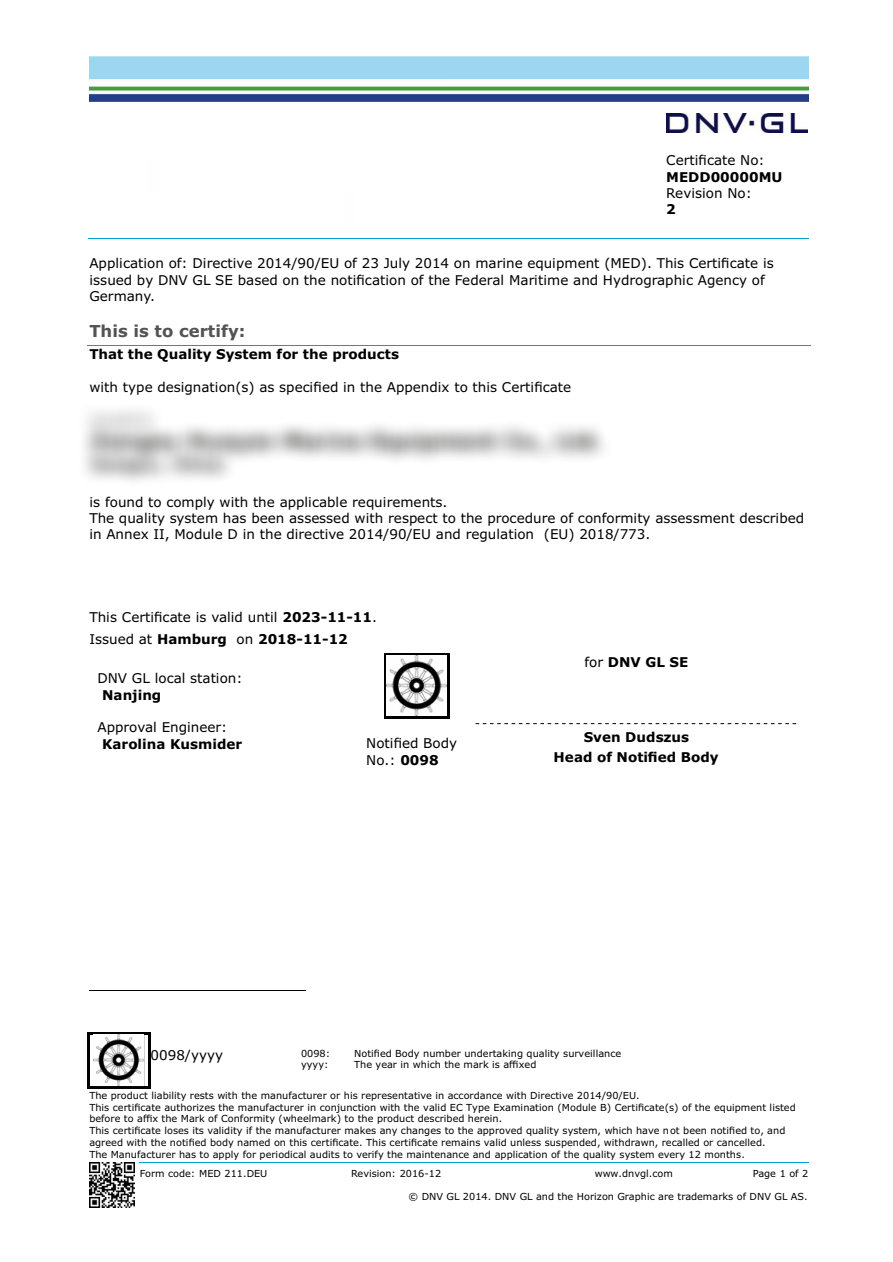
<style>
.page{position:relative;width:893px;height:1262px;background:#fff}
.page>*{position:absolute;margin:0;border:0;box-sizing:border-box;transform-origin:0 0}
.t1{font:700 16.5px "Verdana";color:#535353}
.t2{font:13.5px/16.4px "Verdana";color:#000}
.t3{font:700 13.5px/20.7px "Verdana";color:#000;text-align:center}
.t4{font:9.75px/11.9px "Verdana";color:#000}
.s1{font-weight:700}
.s2{font-weight:400}
</style>
<div class="page">
<hr style="left:140px;top:1162px;width:211px;height:1px;background:#009fda">
<hr style="left:351px;top:1162px;width:186px;height:1px;background:#009fda">
<hr style="left:538px;top:1162px;width:135px;height:1px;background:#009fda">
<hr style="left:673px;top:1162px;width:135px;height:1px;background:#009fda">
<img style="left:89px;top:57px;width:719px;height:45px">
<img style="left:89px;top:1162px;width:45px;height:45px">
<img style="left:666px;top:113px;width:141px;height:19px">
<hr style="left:88px;top:238px;width:578px;height:1px;background:#009fda">
<hr style="left:665px;top:238px;width:143px;height:1px;background:#009fda">
<hr style="left:87px;top:345px;width:723px;height:1px;background:#009fda">
<hr style="left:386px;top:653px;width:61px;height:2px;background:#000">
<hr style="left:384px;top:655px;width:2px;height:61px;background:#000">
<hr style="left:447px;top:655px;width:2px;height:61px;background:#000">
<hr style="left:386px;top:716px;width:61px;height:2px;background:#000">
<svg style="left:475px;top:723px;width:322px;height:1px"></svg>
<hr style="left:89px;top:989px;width:216px;height:1px;background:#000">
<hr style="left:89px;top:1032px;width:59px;height:2px;background:#000">
<hr style="left:87px;top:1034px;width:2px;height:52px;background:#000">
<hr style="left:89px;top:1086px;width:59px;height:2px;background:#000">
<hr style="left:148px;top:1034px;width:3px;height:52px;background:#000">
<img style="left:386px;top:655px;width:61px;height:61px">
<img style="left:93px;top:1034px;width:52px;height:52px">
<h2 class="t2" style="left:666px;top:153px;width:100px">Certificate No:</h2>
<h2 class="t3" style="left:666px;top:167px;width:118px">MEDD00000MU</h2>
<h2 class="t2" style="left:666px;top:186px;width:87px">Revision No:</h2>
<h2 class="t3" style="left:666px;top:200px;width:11px">2</h2>
<h2 class="t2" style="left:89px;top:256px;width:685px">Application of: Directive 2014/90/EU of 23 July 2014 on marine equipment (MED). This Certificate is issued by DNV GL SE based on the notification of the Federal Maritime and Hydrographic Agency of<br>Germany.</h2>
<h1 class="t1" style="left:89px;top:324px;width:157px">This is to certify:</h1>
<h2 class="t3" style="left:89px;top:345px;width:311px">That the Quality System for the products</h2>
<h2 class="t2" style="left:89px;top:380px;width:483px">with type designation(s) as specified in the Appendix to this Certificate</h2>
<h2 class="t2" style="left:89px;top:494px;width:716px">is found to comply with the applicable requirements.<br>The quality system has been assessed with respect to the procedure of conformity assessment described in Annex II, Module D in the directive 2014/90/EU and regulation (EU) 2018/773.</h2>
<h2 class="t2" style="left:89px;top:606px;width:289px;line-height:22.8px">This Certificate is valid until <span class="s1">2023-11-11</span>.<br>Issued at <span class="s1">Hamburg</span> on <span class="s1">2018-11-12</span></h2>
<h2 class="t2" style="left:97px;top:671px;width:147px">DNV GL local station:</h2>
<h2 class="t3" style="left:102px;top:685px;width:61px">Nanjing</h2>
<h2 class="t2" style="left:97px;top:720px;width:131px">Approval Engineer:</h2>
<h2 class="t3" style="left:102px;top:734px;width:141px">Karolina Kusmider</h2>
<h2 class="t2" style="left:366px;top:736px;width:92px">Notified Body<br>No.: <span class="s1">0098</span></h2>
<h2 class="t3" style="left:584px;top:652px;width:105px"><span class="s2">for</span> DNV GL SE</h2>
<h2 class="t3" style="left:553px;top:727px;width:166px">Sven Dudszus<br>Head of Notified Body</h2>
<h2 class="t2" style="left:151px;top:1048px;width:74px">0098/yyyy</h2>
<p class="t4" style="left:301px;top:1047px;width:31px">0098: yyyy:</p>
<p class="t4" style="left:354px;top:1047px;width:268px">Notified Body number undertaking quality surveillance<br>The year in which the mark is affixed</p>
<p class="t4" style="left:89px;top:1090px;width:708px">The product liability rests with the manufacturer or his representative in accordance with Directive 2014/90/EU.<br>This certificate authorizes the manufacturer in conjunction with the valid EC Type Examination (Module B) Certificate(s) of the equipment listed before to affix the Mark of Conformity (wheelmark) to the product described herein.<br>This certificate loses its validity if the manufacturer makes any changes to the approved quality system, which have not been notified to, and agreed with the notified body named on this certificate. This certificate remains valid unless suspended, withdrawn, recalled or cancelled.<br>The Manufacturer has to apply for periodical audits to verify the maintenance and application of the quality system every 12 months.</p>
<p class="t4" style="left:140px;top:1168px;width:129px">Form code: MED 211.DEU</p>
<p class="t4" style="left:351px;top:1168px;width:92px">Revision: 2016-12</p>
<p class="t4" style="left:594px;top:1168px;width:80px">www.dnvgl.com</p>
<p class="t4" style="left:752px;top:1168px;width:57px">Page 1 of 2</p>
<p class="t4" style="left:408px;top:1190px;width:400px">© DNV GL 2014. DNV GL and the Horizon Graphic are trademarks of DNV GL AS.</p>
</div>
